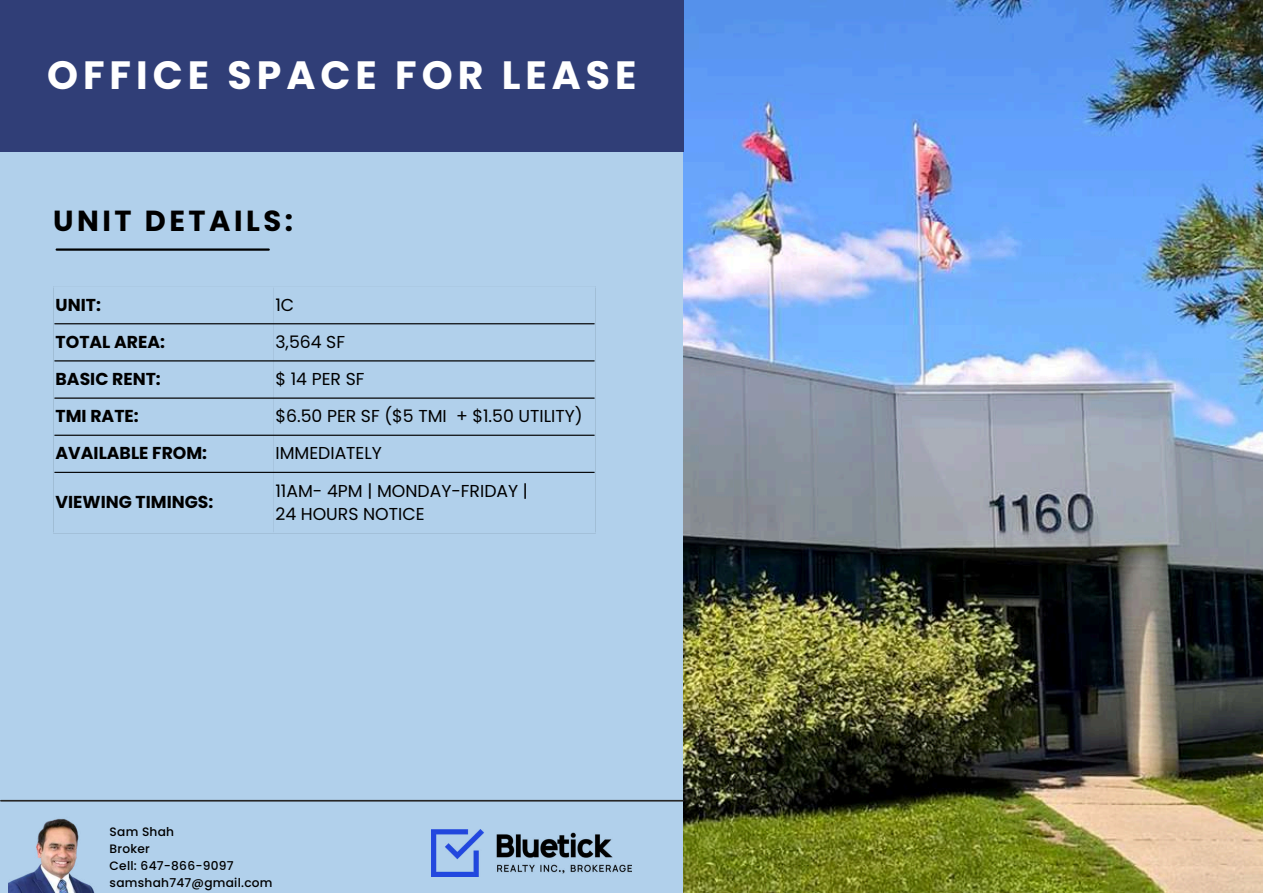
<style>
.page{position:relative;width:1263px;height:893px;background:#b1d0eb}
.page>*{position:absolute;margin:0;border:0;box-sizing:border-box;transform-origin:0 0}
.t1{font:700 39.45px "Poppins";letter-spacing:.125em;color:#fff}
.t2{font:700 29.03px "Poppins";letter-spacing:.12em;color:#000}
.t3{font:17.25px/23.6px "Poppins";color:#000}
.t4{font:700 17.25px "Poppins";color:#000}
.t5{font:500 12.15px/16.9px "Poppins";letter-spacing:.02em;color:#000}
</style>
<div class="page">
<img style="left:684px;top:0;width:579px;height:893px">
<div style="left:0;top:0;width:684px;height:151px;background:#303e77"></div>
<hr style="left:57px;top:248px;width:212px;height:3px;background:#000">
<hr style="left:1px;top:800px;width:682px;height:1px;background:#272727">
<img style="left:9px;top:818px;width:86px;height:75px">
<img style="left:431px;top:829px;width:201px;height:48px">
<hr style="left:54px;top:323px;width:540px;height:1px;background:#000">
<hr style="left:54px;top:360px;width:540px;height:1px;background:#000">
<hr style="left:54px;top:397px;width:540px;height:2px;background:#000">
<hr style="left:54px;top:435px;width:540px;height:1px;background:#000">
<hr style="left:54px;top:472px;width:540px;height:1px;background:#000">
<h1 class="t1" style="left:47px;top:48px;width:591px">OFFICE SPACE FOR LEASE</h1>
<h2 class="t2" style="left:53px;top:201px;width:241px">UNIT DETAILS:</h2>
<p class="t4" style="left:56px;top:293px;width:47px">UNIT:</p>
<p class="t3" style="left:275px;top:293px;width:20px">1C</p>
<p class="t4" style="left:56px;top:330px;width:111px">TOTAL AREA:</p>
<p class="t3" style="left:275px;top:330px;width:71px">3,564 SF</p>
<p class="t4" style="left:56px;top:367px;width:107px">BASIC RENT:</p>
<p class="t3" style="left:275px;top:367px;width:91px">$ 14 PER SF</p>
<p class="t4" style="left:56px;top:404px;width:85px">TMI RATE:</p>
<p class="t3" style="left:275px;top:404px;width:309px">$6.50 PER SF ($5 TMI + $1.50 UTILITY)</p>
<p class="t4" style="left:56px;top:441px;width:153px">AVAILABLE FROM:</p>
<p class="t3" style="left:275px;top:441px;width:108px">IMMEDIATELY</p>
<p class="t4" style="left:56px;top:490px;width:159px">VIEWING TIMINGS:</p>
<p class="t3" style="left:275px;top:479px;width:254px">11AM- 4PM | MONDAY-FRIDAY |<br>24 HOURS NOTICE</p>
<p class="t5" style="left:110px;top:823px;width:164px">Sam Shah<br>Broker<br>Cell: 647-866-9097 samshah747@gmail.com</p>
</div>
